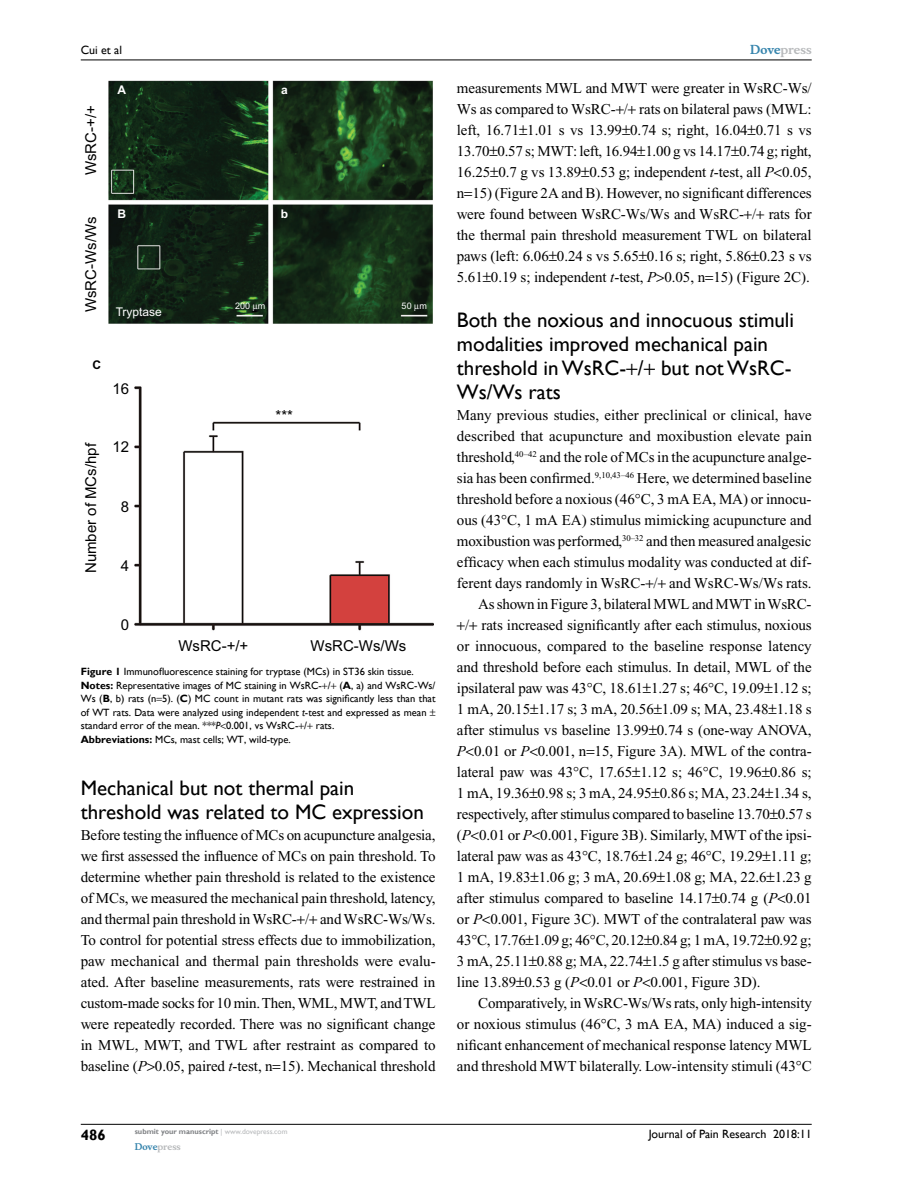
<style>
.page{position:relative;width:918px;height:1188px;background:#fff}
.page>*{position:absolute;margin:0;border:0;box-sizing:border-box;transform-origin:0 0}
.t1{font:21px/24px "Gill Sans";color:#000}
.t2{font:15px/21px "Times New Roman";letter-spacing:-.005em;color:#000;text-align:justify}
.t3{font:15px "Arial";color:#000}
.t4{font:700 15px "Gill Sans";color:#000}
.t5{font:12px "Gill Sans";color:#000}
.t6{font:700 12px "Musee";color:#b8babc}
.t7{font:12px "Arial";color:#fff}
.t8{font:700 12px "Arial";color:#fff}
.t9{font:700 12px "Arial";color:#000}
.t10{font:10.5px/13.5px "Gill Sans";color:#000}
.t11{font:700 9px "Musee";color:#b8babc}
.t12{font:9px "Arial";color:#fff}
.t13{font:700 7.5px "Gill Sans";color:#808285}
.s1{font-weight:700}
.s2{font-style:italic}
.s3{color:#3785ad}
.s4{font-weight:400;color:#b8babc}
</style>
<div class="page">
<hr style="left:81px;top:1124px;width:731px;height:1px;background:#000">
<hr style="left:81px;top:60px;width:731px;height:1px;background:#000">
<img style="left:135px;top:386px;width:298px;height:245px">
<img style="left:109px;top:81px;width:324px;height:243px">
<svg style="left:253px;top:305px;width:5px;height:6px"></svg>
<svg style="left:414px;top:305px;width:5px;height:6px"></svg>
<p class="t5" style="left:81px;top:43px;width:43px">Cui et al</p>
<p class="t3" style="left:81px;top:175px;width:72px;rotate:-90deg">WsRC-+/+</p>
<p class="t3" style="left:81px;top:312px;width:97px;rotate:-90deg">WsRC-Ws/Ws</p>
<p class="t8" style="left:118px;top:82px;width:10px">A</p>
<p class="t8" style="left:281px;top:82px;width:8px">a</p>
<p class="t8" style="left:117px;top:206px;width:10px">B</p>
<p class="t7" style="left:116px;top:304px;width:48px">Tryptase</p>
<p class="t8" style="left:281px;top:206px;width:9px">b</p>
<p class="t12" style="left:235px;top:300px;width:32px">200 m</p>
<p class="t12" style="left:402px;top:300px;width:27px">50 m</p>
<p class="t9" style="left:93px;top:357px;width:10px">C</p>
<p class="t3" style="left:112px;top:378px;width:18px">16</p>
<p class="t3" style="left:81px;top:573px;width:132px;rotate:-90deg">Number of MCs/hpf</p>
<p class="t3" style="left:112px;top:437px;width:18px">12</p>
<p class="t3" style="left:121px;top:497px;width:10px">8</p>
<p class="t3" style="left:121px;top:556px;width:10px">4</p>
<p class="t3" style="left:276px;top:406px;width:19px">***</p>
<p class="t3" style="left:121px;top:615px;width:10px">0</p>
<p class="t3" style="left:178px;top:636px;width:72px">WsRC-+/+</p>
<p class="t3" style="left:311px;top:636px;width:97px">WsRC-Ws/Ws</p>
<p class="t10" style="left:81px;top:665px;width:356px"><span class="s1">Figure 1</span> Immunofluorescence staining for tryptase (MCs) in ST36 skin tissue.<br><span class="s1">Notes:</span> Representative images of MC staining in WsRC- / (<span class="s1">A</span>, a) and WsRC-Ws/ Ws (<span class="s1">B</span>, b) rats (n 5). (<span class="s1">C</span>) MC count in mutant rats was significantly less than that of WT rats. Data were analyzed using independent <span class="s2">t</span>-test and expressed as mean standard error of the mean. ***<span class="s2">P</span> 0.001, vs WsRC- / rats.<br><span class="s1">Abbreviations:</span> MCs, mast cells; WT, wild-type.</p>
<h1 class="t1" style="left:81px;top:777px;width:345px">Mechanical but not thermal pain threshold was related to MC expression</h1>
<p class="t2" style="left:81px;top:825px;width:357px">Before testing the influence of MCs on acupuncture analgesia, we first assessed the influence of MCs on pain threshold. To determine whether pain threshold is related to the existence of MCs, we measured the mechanical pain threshold, latency, and thermal pain threshold in WsRC- / and WsRC-Ws/Ws.<br>To control for potential stress effects due to immobilization, paw mechanical and thermal pain thresholds were evalu&shy;ated. After baseline measurements, rats were restrained in custom-made socks for 10 min. Then, WML, MWT, and TWL were repeatedly recorded. There was no significant change in MWL, MWT, and TWL after restraint as compared to baseline (<span class="s2">P</span> 0.05, paired <span class="s2">t</span>-test, n 15). Mechanical threshold</p>
<p class="t6" style="left:750px;top:43px;width:63px"><span class="s3">Dove</span>press</p>
<p class="t2" style="left:457px;top:77px;width:356px">measurements MWL and MWT were greater in WsRC-Ws/ Ws as compared to WsRC- / rats on bilateral paws (MWL: left, 16.71 1.01 s vs 13.99 0.74 s; right, 16.04 0.71 s vs 13.70 0.57 s; MWT: left, 16.94 1.00 g vs 14.17 0.74 g; right, 16.25 0.7 g vs 13.89 0.53 g; independent <span class="s2">t</span>-test, all <span class="s2">P</span> 0.05, n 15) (Figure 2A and B). However, no significant differences were found between WsRC-Ws/Ws and WsRC- / rats for the thermal pain threshold measurement TWL on bilateral paws (left: 6.06 0.24 s vs 5.65 0.16 s; right, 5.86 0.23 s vs 5.61 0.19 s; independent <span class="s2">t</span>-test, <span class="s2">P</span> 0.05, n 15) (Figure 2C).</p>
<h1 class="t1" style="left:457px;top:308px;width:339px">Both the noxious and innocuous stimuli modalities improved mechanical pain threshold in WsRC- / but not WsRC-<br>Ws/Ws rats</h1>
<p class="t2" style="left:457px;top:404px;width:356px">Many previous studies, either preclinical or clinical, have</p>
<p class="t2" style="left:457px;top:425px;width:357px">described that acupuncture and moxibustion elevate pain</p>
<p class="t2" style="left:457px;top:446px;width:356px">threshold,<sup>40–42</sup> and the role of MCs in the acupuncture analge-</p>
<p class="t2" style="left:457px;top:467px;width:356px">sia has been confirmed.<sup>9,10,43–46</sup> Here, we determined baseline</p>
<p class="t2" style="left:457px;top:488px;width:356px">threshold before a noxious (46°C, 3 mA EA, MA) or innocu-</p>
<p class="t2" style="left:457px;top:509px;width:356px">ous (43°C, 1 mA EA) stimulus mimicking acupuncture and</p>
<p class="t2" style="left:457px;top:530px;width:356px">moxibustion was performed,<sup>30–32</sup> and then measured analgesic</p>
<p class="t2" style="left:457px;top:551px;width:356px">efficacy when each stimulus modality was conducted at dif-</p>
<p class="t2" style="left:457px;top:572px;width:356px">ferent days randomly in WsRC- / and WsRC-Ws/Ws rats.</p>
<p class="t2" style="left:478px;top:593px;width:335px">As shown in Figure 3, bilateral MWL and MWT in WsRC-</p>
<p class="t2" style="left:465px;top:614px;width:348px">/ rats increased significantly after each stimulus, noxious</p>
<p class="t2" style="left:457px;top:635px;width:356px">or innocuous, compared to the baseline response latency</p>
<p class="t2" style="left:457px;top:656px;width:356px">and threshold before each stimulus. In detail, MWL of the</p>
<p class="t2" style="left:457px;top:677px;width:356px">ipsilateral paw was 43°C, 18.61 1.27 s; 46°C, 19.09 1.12 s;</p>
<p class="t2" style="left:457px;top:698px;width:356px">1 mA, 20.15 1.17 s; 3 mA, 20.56 1.09 s; MA, 23.48 1.18 s</p>
<p class="t2" style="left:457px;top:719px;width:356px">after stimulus vs baseline 13.99 0.74 s (one-way ANOVA,</p>
<p class="t2" style="left:457px;top:740px;width:356px"><span class="s2">P</span> 0.01 or <span class="s2">P</span> 0.001, n 15, Figure 3A). MWL of the contra-</p>
<p class="t2" style="left:457px;top:761px;width:356px">lateral paw was 43°C, 17.65 1.12 s; 46°C, 19.96 0.86 s;</p>
<p class="t2" style="left:457px;top:782px;width:356px">1 mA, 19.36 0.98 s; 3 mA, 24.95 0.86 s; MA, 23.24 1.34 s,</p>
<p class="t2" style="left:457px;top:803px;width:356px">respectively, after stimulus compared to baseline 13.70 0.57 s</p>
<p class="t2" style="left:457px;top:824px;width:356px">(<span class="s2">P</span> 0.01 or <span class="s2">P</span> 0.001, Figure 3B). Similarly, MWT of the ipsi-</p>
<p class="t2" style="left:457px;top:845px;width:356px">lateral paw was as 43°C, 18.76 1.24 g; 46°C, 19.29 1.11 g;</p>
<p class="t2" style="left:457px;top:866px;width:356px">1 mA, 19.83 1.06 g; 3 mA, 20.69 1.08 g; MA, 22.6 1.23 g</p>
<p class="t2" style="left:457px;top:887px;width:356px">after stimulus compared to baseline 14.17 0.74 g (<span class="s2">P</span> 0.01</p>
<p class="t2" style="left:457px;top:908px;width:356px">or <span class="s2">P</span> 0.001, Figure 3C). MWT of the contralateral paw was</p>
<p class="t2" style="left:457px;top:929px;width:356px">43°C, 17.76 1.09 g; 46°C, 20.12 0.84 g; 1 mA, 19.72 0.92 g;</p>
<p class="t2" style="left:457px;top:950px;width:356px">3 mA, 25.11 0.88 g; MA, 22.74 1.5 g after stimulus vs base-</p>
<p class="t2" style="left:457px;top:971px;width:305px">line 13.89 0.53 g (<span class="s2">P</span> 0.01 or <span class="s2">P</span> 0.001, Figure 3D).</p>
<p class="t2" style="left:478px;top:992px;width:335px">Comparatively, in WsRC-Ws/Ws rats, only high-intensity</p>
<p class="t2" style="left:457px;top:1013px;width:356px">or noxious stimulus (46°C, 3 mA EA, MA) induced a sig-</p>
<p class="t2" style="left:457px;top:1034px;width:356px">nificant enhancement of mechanical response latency MWL</p>
<p class="t2" style="left:457px;top:1055px;width:356px">and threshold MWT bilaterally. Low-intensity stimuli (43°C</p>
<p class="t4" style="left:81px;top:1126px;width:26px">486</p>
<p class="t13" style="left:135px;top:1127px;width:154px">submit your manuscript <span class="s4">| www.dovepress.com</span></p>
<p class="t11" style="left:135px;top:1141px;width:48px"><span class="s3">Dove</span>press</p>
<p class="t5" style="left:649px;top:1127px;width:164px">Journal of Pain Research 2018:11</p>
</div>
